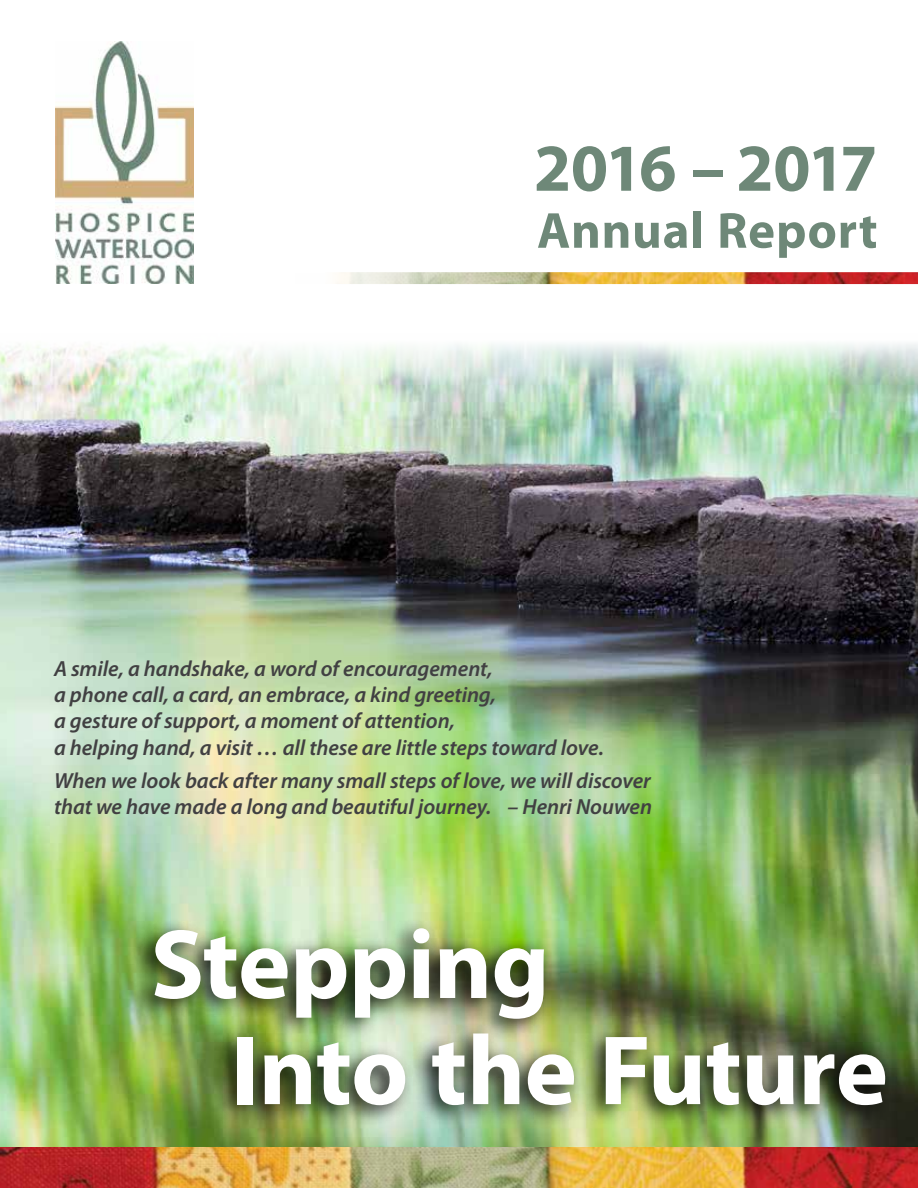
<style>
.page{position:relative;width:918px;height:1188px;background:#fff}
.page>*{position:absolute;margin:0;border:0;box-sizing:border-box;transform-origin:0 0}
.t1{font:700 99.45px/106.1px "Myriad Pro";letter-spacing:-.01em;color:#fff}
.t2{font:700 67.5px "Myriad Pro";letter-spacing:-.045em;color:#6e8878}
.t3{font:700 51px "Myriad Pro";letter-spacing:.015em;color:#6e8878}
.t4{font:italic 600 21.9px/26.2px "Myriad Pro";letter-spacing:-.005em;color:#414042}
</style>
<div class="page">
<img style="left:0;top:343px;width:918px;height:805px">
<img style="left:55px;top:41px;width:139px;height:242px">
<div style="left:131px;top:918px;width:763px;height:209px;background:#000;opacity:.9"></div>
<img style="left:0;top:1148px;width:918px;height:40px">
<img style="left:336px;top:272px;width:582px;height:12px">
<h2 class="t2" style="left:534px;top:124px;width:345px">2016 – 2017</h2>
<h3 class="t3" style="left:537px;top:197px;width:342px">Annual Report</h3>
<p class="t4" style="left:54px;top:655px;width:551px">A smile, a handshake, a word of encouragement,<br>a phone call, a card, an embrace, a kind greeting,<br>a gesture of support, a moment of attention,<br>a helping hand, a visit … all these are little steps toward love.</p>
<p class="t4" style="left:54px;top:767px;width:600px">When we look back after many small steps of love, we will discover that we have made a long and beautiful journey. – Henri Nouwen</p>
<h1 class="t1" style="left:231px;top:908px;width:659px;text-indent:-80px">Stepping<br>Into the Future</h1>
</div>
